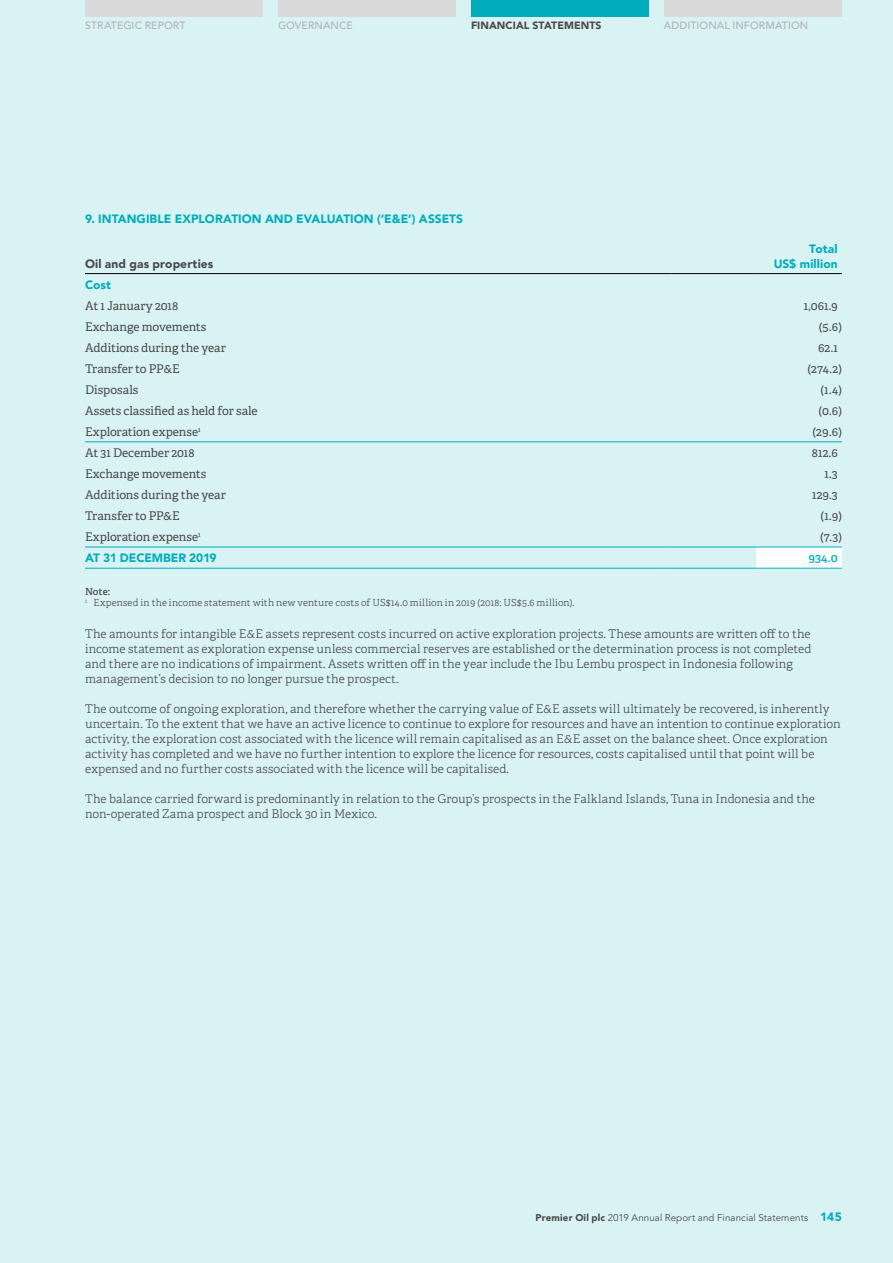
<style>
.page{position:relative;width:893px;height:1263px;background:#d9f3f5}
.page>*{position:absolute;margin:0;border:0;box-sizing:border-box;transform-origin:0 0}
.t1{font:300 12px/15px "Adelle";letter-spacing:.005em;color:#4a4a49}
.t2{font:12px "Adelle";letter-spacing:-.005em;color:#4a4a49}
.t3{font:900 12px/15px "Avenir LT Std";color:#00adbb;text-align:right}
.t4{font:900 12px "Avenir LT Std";letter-spacing:.01em;color:#4a4a49}
.t5{font:600 12px "Adelle";color:#00adbb}
.t6{font:500 10.5px "Avenir LT Std";letter-spacing:.01em;color:#b3b2b2}
.t7{font:900 10.5px "Avenir LT Std";letter-spacing:.005em;color:#4a4a49}
.t8{font:300 9.75px/11.2px "Adelle";letter-spacing:.015em;color:#4a4a49}
.t9{font:9.75px "Avenir LT Std";letter-spacing:.01em;color:#4a4a49}
.s1{font-weight:600}
.s2{font-weight:900}
.s3{font-weight:900;font-size:12px;color:#00adbb}
</style>
<div class="page">
<div style="left:757px;top:547px;width:85px;height:21px;background:#fff"></div>
<hr style="left:85px;top:273px;width:587px;height:1px;background:#000">
<hr style="left:672px;top:273px;width:85px;height:1px;background:#000">
<hr style="left:757px;top:273px;width:85px;height:1px;background:#000">
<hr style="left:85px;top:442px;width:587px;height:1px;background:#00adbb">
<hr style="left:672px;top:442px;width:85px;height:1px;background:#00adbb">
<hr style="left:757px;top:442px;width:85px;height:1px;background:#00adbb">
<hr style="left:85px;top:547px;width:587px;height:1px;background:#00adbb">
<hr style="left:672px;top:547px;width:85px;height:1px;background:#00adbb">
<hr style="left:757px;top:547px;width:85px;height:1px;background:#00adbb">
<hr style="left:85px;top:568px;width:587px;height:1px;background:#00adbb">
<hr style="left:672px;top:568px;width:85px;height:1px;background:#00adbb">
<hr style="left:757px;top:568px;width:85px;height:1px;background:#00adbb">
<div style="left:278px;top:0;width:178px;height:17px;background:#dadada"></div>
<div style="left:85px;top:0;width:178px;height:17px;background:#dadada"></div>
<div style="left:471px;top:0;width:178px;height:17px;background:#00adbb"></div>
<div style="left:664px;top:0;width:178px;height:17px;background:#dadada"></div>
<p class="t6" style="left:85px;top:19px;width:102px">STRATEGIC REPORT</p>
<p class="t6" style="left:278px;top:19px;width:76px">GOVERNANCE</p>
<p class="t7" style="left:471px;top:19px;width:132px">FINANCIAL STATEMENTS</p>
<p class="t6" style="left:664px;top:19px;width:146px">ADDITIONAL INFORMATION</p>
<p class="t3" style="left:85px;top:211px;width:380px">9. INTANGIBLE EXPLORATION AND EVALUATION (‘E&amp;E’) ASSETS</p>
<p class="t4" style="left:85px;top:256px;width:130px">Oil and gas properties</p>
<p class="t3" style="left:774px;top:241px;width:66px">Total<br>US$ million</p>
<p class="t3" style="left:85px;top:277px;width:27px">Cost</p>
<p class="t2" style="left:85px;top:298px;width:95px">At 1 January 2018</p>
<p class="t2" style="left:804px;top:298px;width:35px">1,061.9</p>
<p class="t2" style="left:85px;top:319px;width:123px">Exchange movements</p>
<p class="t2" style="left:819px;top:319px;width:25px">(5.6)</p>
<p class="t2" style="left:85px;top:340px;width:142px">Additions during the year</p>
<p class="t2" style="left:818px;top:340px;width:21px">62.1</p>
<p class="t2" style="left:85px;top:361px;width:96px">Transfer to PP&amp;E</p>
<p class="t2" style="left:807px;top:361px;width:36px">(274.2)</p>
<p class="t2" style="left:85px;top:382px;width:55px">Disposals</p>
<p class="t2" style="left:820px;top:382px;width:23px">(1.4)</p>
<p class="t2" style="left:85px;top:403px;width:174px">Assets classified as held for sale</p>
<p class="t2" style="left:818px;top:403px;width:25px">(0.6)</p>
<p class="t2" style="left:85px;top:424px;width:117px">Exploration expense<sup>1</sup></p>
<p class="t2" style="left:813px;top:424px;width:31px">(29.6)</p>
<p class="t2" style="left:85px;top:445px;width:111px">At 31 December 2018</p>
<p class="t2" style="left:812px;top:445px;width:27px">812.6</p>
<p class="t2" style="left:85px;top:466px;width:123px">Exchange movements</p>
<p class="t2" style="left:824px;top:466px;width:15px">1.3</p>
<p class="t2" style="left:85px;top:487px;width:142px">Additions during the year</p>
<p class="t2" style="left:812px;top:487px;width:27px">129.3</p>
<p class="t2" style="left:85px;top:508px;width:96px">Transfer to PP&amp;E</p>
<p class="t2" style="left:821px;top:508px;width:23px">(1.9)</p>
<p class="t2" style="left:85px;top:529px;width:117px">Exploration expense<sup>1</sup></p>
<p class="t2" style="left:820px;top:529px;width:23px">(7.3)</p>
<p class="t3" style="left:85px;top:550px;width:133px">AT 31 DECEMBER 2019</p>
<p class="t5" style="left:809px;top:550px;width:31px">934.0</p>
<p class="t8" style="left:85px;top:586px;width:491px"><span class="s1">Note:<br></span><sup>1</sup> Expensed in the income statement with new venture costs of US$14.0 million in 2019 (2018: US$5.6 million).</p>
<p class="t1" style="left:85px;top:626px;width:728px">The amounts for intangible E&amp;E assets represent costs incurred on active exploration projects. These amounts are written off to the income statement as exploration expense unless commercial reserves are established or the determination process is not completed and there are no indications of impairment. Assets written off in the year include the Ibu Lembu prospect in Indonesia following management’s decision to no longer pursue the prospect.</p>
<p class="t1" style="left:85px;top:701px;width:757px">The outcome of ongoing exploration, and therefore whether the carrying value of E&amp;E assets will ultimately be recovered, is inherently uncertain. To the extent that we have an active licence to continue to explore for resources and have an intention to continue exploration activity, the exploration cost associated with the licence will remain capitalised as an E&amp;E asset on the balance sheet. Once exploration activity has completed and we have no further intention to explore the licence for resources, costs capitalised until that point will be expensed and no further costs associated with the licence will be capitalised.</p>
<p class="t1" style="left:85px;top:791px;width:731px">The balance carried forward is predominantly in relation to the Group’s prospects in the Falkland Islands, Tuna in Indonesia and the non-operated Zama prospect and Block 30 in Mexico.</p>
<p class="t9" style="left:535px;top:1212px;width:308px"><span class="s2">Premier Oil plc</span> 2019 Annual Report and Financial Statements <span class="s3">145</span></p>
</div>
